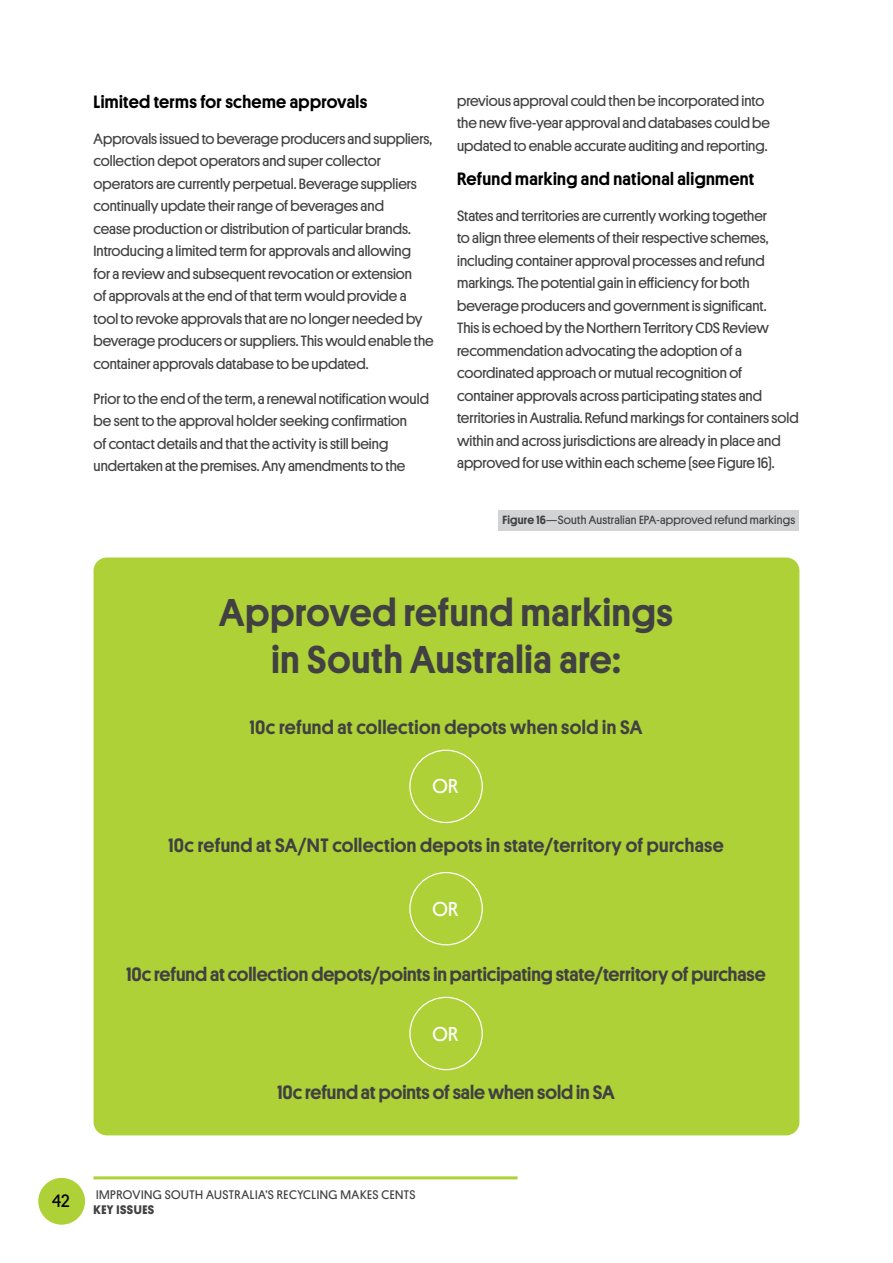
<style>
.page{position:relative;width:893px;height:1263px;background:#fff}
.page>*{position:absolute;margin:0;border:0;box-sizing:border-box;transform-origin:0 0}
.t1{font:500 39px/46.8px "Platform";letter-spacing:.02em;color:#414042;text-align:center}
.t2{font:20.25px "Platform";color:#fff}
.t3{font:500 19.5px "Platform";color:#414042}
.t4{font:500 19.5px "Platform";letter-spacing:.02em;color:#414042}
.t5{font:500 18px "Platform";letter-spacing:.02em;color:#000}
.t6{font:18px "Platform";color:#000}
.t7{font:15px/22.5px "Platform";color:#414042}
.t8{font:12.6px "Platform";letter-spacing:.04em;color:#414042}
.t9{font:700 12.6px "Platform";color:#414042}
.C{font:12px "Platform";letter-spacing:.02em;color:#414042}
.s1{font-weight:500}
</style>
<div class="page">
<div style="left:498px;top:510px;width:301px;height:20px;background:#d1d3d4"></div>
<div style="left:94px;top:557px;width:705px;height:578px;background:#add136;border-radius:13px"></div>
<div style="left:409px;top:750px;width:74px;height:73px;border:1px solid #fff;border-radius:50%"></div>
<div style="left:409px;top:872px;width:74px;height:73px;border:1px solid #fff;border-radius:50%"></div>
<div style="left:409px;top:997px;width:74px;height:73px;border:1px solid #fff;border-radius:50%"></div>
<div style="left:38px;top:1178px;width:47px;height:47px;background:#add136;border-radius:50%"></div>
<hr style="left:94px;top:1176px;width:424px;height:3px;background:#add136">
<h3 class="t5" style="left:94px;top:89px;width:275px">Limited terms for scheme approvals</h3>
<p class="t7" style="left:94px;top:126px;width:342px">Approvals issued to beverage producers and suppliers, collection depot operators and super collector operators are currently perpetual. Beverage suppliers continually update their range of beverages and<br>cease production or distribution of particular brands.<br>Introducing a limited term for approvals and allowing<br>for a review and subsequent revocation or extension<br>of approvals at the end of that term would provide a tool to revoke approvals that are no longer needed by beverage producers or suppliers. This would enable the container approvals database to be updated.</p>
<p class="t7" style="left:94px;top:387px;width:337px">Prior to the end of the term, a renewal notification would be sent to the approval holder seeking confirmation<br>of contact details and that the activity is still being undertaken at the premises. Any amendments to the</p>
<p class="t7" style="left:457px;top:89px;width:314px">previous approval could then be incorporated into the new five-year approval and databases could be updated to enable accurate auditing and reporting.</p>
<h3 class="t5" style="left:457px;top:166px;width:299px">Refund marking and national alignment</h3>
<p class="t7" style="left:457px;top:203px;width:343px">States and territories are currently working together<br>to align three elements of their respective schemes, including container approval processes and refund markings. The potential gain in efficiency for both beverage producers and government is significant.<br>This is echoed by the Northern Territory CDS Review recommendation advocating the adoption of a coordinated approach or mutual recognition of container approvals across participating states and territories in Australia. Refund markings for containers sold within and across jurisdictions are already in place and approved for use within each scheme (see Figure 16).</p>
<p class="C" style="left:502px;top:511px;width:294px"><span class="s1">Figure 16</span>—South Australian EPA-approved refund markings</p>
<p class="t1" style="left:219px;top:586px;width:455px">Approved refund markings in South Australia are:</p>
<p class="t4" style="left:250px;top:713px;width:394px">10c refund at collection depots when sold in SA</p>
<p class="t2" style="left:432px;top:772px;width:27px">OR</p>
<p class="t4" style="left:168px;top:831px;width:557px">10c refund at SA/NT collection depots in state/territory of purchase</p>
<p class="t2" style="left:432px;top:894px;width:27px">OR</p>
<p class="t3" style="left:126px;top:960px;width:641px">10c refund at collection depots/points in participating state/territory of purchase</p>
<p class="t2" style="left:432px;top:1019px;width:27px">OR</p>
<p class="t3" style="left:277px;top:1078px;width:339px">10c refund at points of sale when sold in SA</p>
<p class="t6" style="left:52px;top:1188px;width:19px">42</p>
<p class="t8" style="left:96px;top:1185px;width:321px">IMPROVING SOUTH AUSTRALIA’S RECYCLING MAKES CENTS</p>
<p class="t9" style="left:94px;top:1200px;width:31px">KEY ISSUES</p>
</div>
